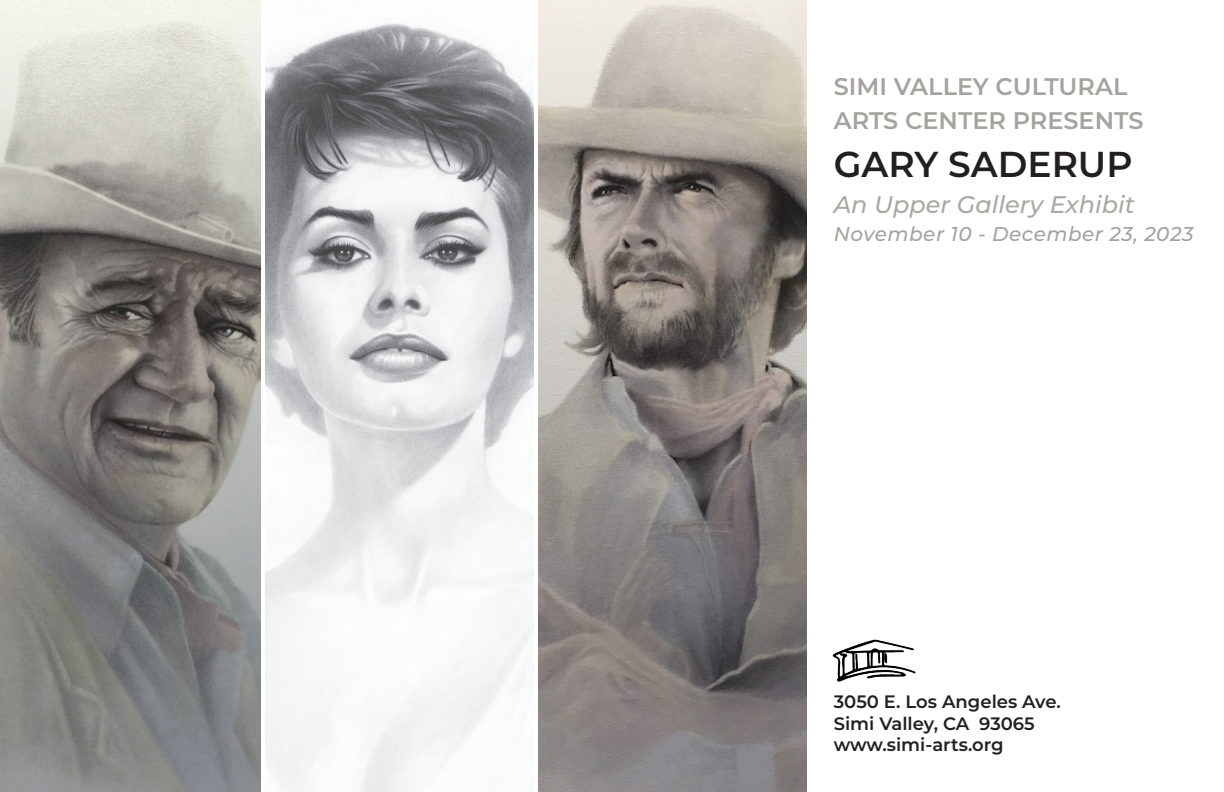
<style>
.page{position:relative;width:1224px;height:792px;background:#fff}
.page>*{position:absolute;margin:0;border:0;box-sizing:border-box;transform-origin:0 0}
.t1{font:600 36px "Montserrat";color:#231f20}
.t2{font:600 24px "Montserrat";color:#a6a39e}
.t3{font:italic 500 24px "Montserrat";color:#aba8a1}
.t4{font:italic 500 20px "Montserrat";letter-spacing:.025em;color:#a6a39e}
.t5{font:600 18px "Montserrat";color:#231f20}
</style>
<div class="page">
<img style="left:266px;top:23px;width:267px;height:769px">
<img style="left:539px;top:0;width:267px;height:792px">
<img style="left:0;top:0;width:260px;height:792px">
<img style="left:800px;top:621px;width:116px;height:88px">
<p class="t2" style="left:834px;top:70px;width:295px">SIMI VALLEY CULTURAL</p>
<p class="t2" style="left:834px;top:103px;width:311px">ARTS CENTER PRESENTS</p>
<p class="t1" style="left:834px;top:139px;width:300px">GARY SADERUP</p>
<p class="t3" style="left:834px;top:188px;width:303px">An Upper Gallery Exhibit</p>
<p class="t4" style="left:834px;top:220px;width:361px">November 10 - December 23, 2023</p>
<p class="t5" style="left:834px;top:689px;width:229px">3050 E. Los Angeles Ave.</p>
<p class="t5" style="left:834px;top:710px;width:203px">Simi Valley, CA 93065</p>
<p class="t5" style="left:834px;top:732px;width:171px">www.simi-arts.org</p>
</div>
